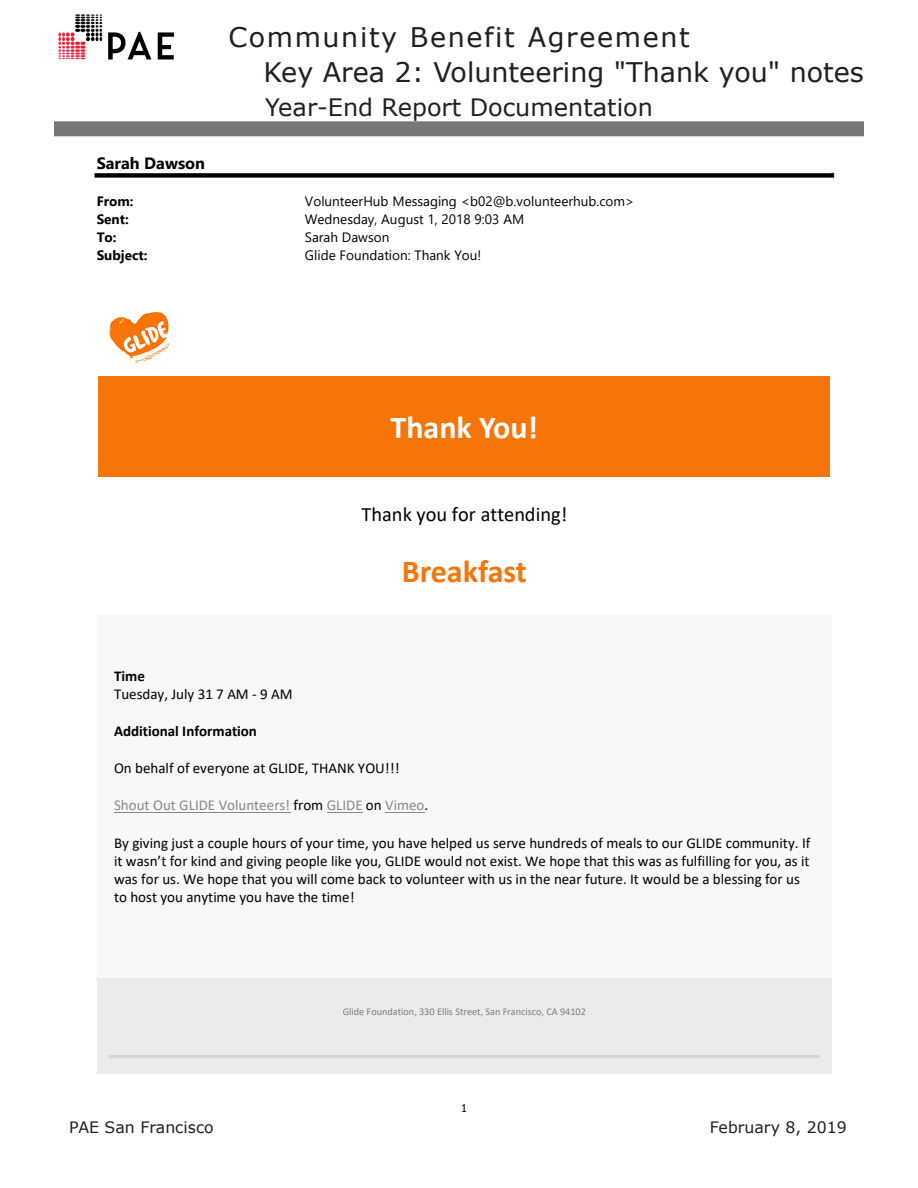
<style>
.page{position:relative;width:918px;height:1188px;background:#fff}
.page>*{position:absolute;margin:0;border:0;box-sizing:border-box;transform-origin:0 0}
.t1{font:700 31.95px "Calibri";color:#fff}
.t2{font:700 31.95px "Calibri";color:#f77507}
.t3{font:27px "Verdana";color:#231f20}
.t4{font:27px "Verdana";letter-spacing:.06em;color:#231f20}
.t5{font:24px "Verdana";color:#231f20}
.t6{font:20.4px "Calibri";color:#000}
.t7{font:700 16.35px "Segoe UI";color:#000}
.t8{font:15.75px "Verdana";color:#231f20}
.t9{font:15px/18.3px "Calibri";color:#000}
.t10{font:15px "Calibri";color:#86888a}
.t11{font:700 15px "Calibri";color:#000}
.t12{font:13.5px "Segoe UI";color:#000}
.t13{font:700 13.5px "Segoe UI";color:#000}
.t14{font:10.95px "Tahoma";color:#000}
.t15{font:10.35px "Calibri";color:#7d7d7d}
.s1{color:#000}
</style>
<div class="page">
<img style="left:58px;top:14px;width:117px;height:46px">
<div style="left:54px;top:121px;width:810px;height:15px;background:#77777a"></div>
<div style="left:97px;top:173px;width:735px;height:5px;background:#000"></div>
<img style="left:109px;top:312px;width:59px;height:51px">
<div style="left:99px;top:377px;width:731px;height:100px;background:#f77507"></div>
<div style="left:99px;top:617px;width:731px;height:359px;background:#f7f8f8"></div>
<hr style="left:114px;top:812px;width:176px;height:1px;background:#86888a">
<hr style="left:327px;top:812px;width:36px;height:1px;background:#86888a">
<hr style="left:385px;top:812px;width:40px;height:1px;background:#86888a">
<hr style="left:97px;top:615px;width:735px;height:2px;background:#f7f8f8">
<hr style="left:97px;top:976px;width:735px;height:2px;background:#f7f8f8">
<hr style="left:97px;top:617px;width:2px;height:359px;background:#f7f8f8">
<hr style="left:830px;top:617px;width:2px;height:359px;background:#f7f8f8">
<div style="left:99px;top:980px;width:731px;height:92px;background:#eaebeb"></div>
<hr style="left:109px;top:1056px;width:711px;height:2px;background:#d5d6d6">
<hr style="left:97px;top:978px;width:735px;height:2px;background:#eaebeb">
<hr style="left:97px;top:1072px;width:735px;height:2px;background:#eaebeb">
<hr style="left:97px;top:980px;width:2px;height:92px;background:#eaebeb">
<hr style="left:830px;top:980px;width:2px;height:92px;background:#eaebeb">
<h2 class="t4" style="left:228px;top:19px;width:463px">Community Benefit Agreement</h2>
<h2 class="t3" style="left:263px;top:54px;width:602px">Key Area 2: Volunteering "Thank you" notes</h2>
<h3 class="t5" style="left:265px;top:91px;width:389px">Year-End Report Documentation</h3>
<p class="t7" style="left:97px;top:148px;width:110px">Sarah Dawson</p>
<p class="t13" style="left:97px;top:188px;width:38px">From:</p>
<p class="t12" style="left:305px;top:188px;width:331px">VolunteerHub Messaging &lt;b02@b.volunteerhub.com&gt;</p>
<p class="t13" style="left:97px;top:206px;width:34px">Sent:</p>
<p class="t12" style="left:305px;top:206px;width:221px">Wednesday, August 1, 2018 9:03 AM</p>
<p class="t13" style="left:97px;top:224px;width:21px">To:</p>
<p class="t12" style="left:305px;top:224px;width:86px">Sarah Dawson</p>
<p class="t13" style="left:97px;top:242px;width:52px">Subject:</p>
<p class="t12" style="left:305px;top:242px;width:178px">Glide Foundation: Thank You!</p>
<h1 class="t1" style="left:391px;top:404px;width:149px">Thank You!</h1>
<h3 class="t6" style="left:361px;top:500px;width:208px">Thank you for attending!</h3>
<h1 class="t2" style="left:402px;top:549px;width:127px">Breakfast</h1>
<p class="t11" style="left:114px;top:665px;width:32px">Time</p>
<p class="t9" style="left:114px;top:685px;width:180px">Tuesday, July 31 7 AM - 9 AM</p>
<p class="t11" style="left:114px;top:720px;width:145px">Additional Information</p>
<p class="t9" style="left:114px;top:758px;width:287px">On behalf of everyone at GLIDE, THANK YOU!!!</p>
<p class="t10" style="left:114px;top:795px;width:316px">Shout Out GLIDE Volunteers! <span class="s1">from</span> GLIDE <span class="s1">on</span> Vimeo<span class="s1">.</span></p>
<p class="t9" style="left:114px;top:833px;width:698px">By giving just a couple hours of your time, you have helped us serve hundreds of meals to our GLIDE community. If it wasn’t for kind and giving people like you, GLIDE would not exist. We hope that this was as fulfilling for you, as it was for us. We hope that you will come back to volunteer with us in the near future. It would be a blessing for us to host you anytime you have the time!</p>
<p class="t15" style="left:343px;top:1004px;width:245px">Glide Foundation, 330 Ellis Street, San Francisco, CA 94102</p>
<p class="t8" style="left:69px;top:1117px;width:146px">PAE San Francisco</p>
<p class="t14" style="left:461px;top:1100px;width:7px">1</p>
<p class="t8" style="left:710px;top:1117px;width:138px">February 8, 2019</p>
</div>
